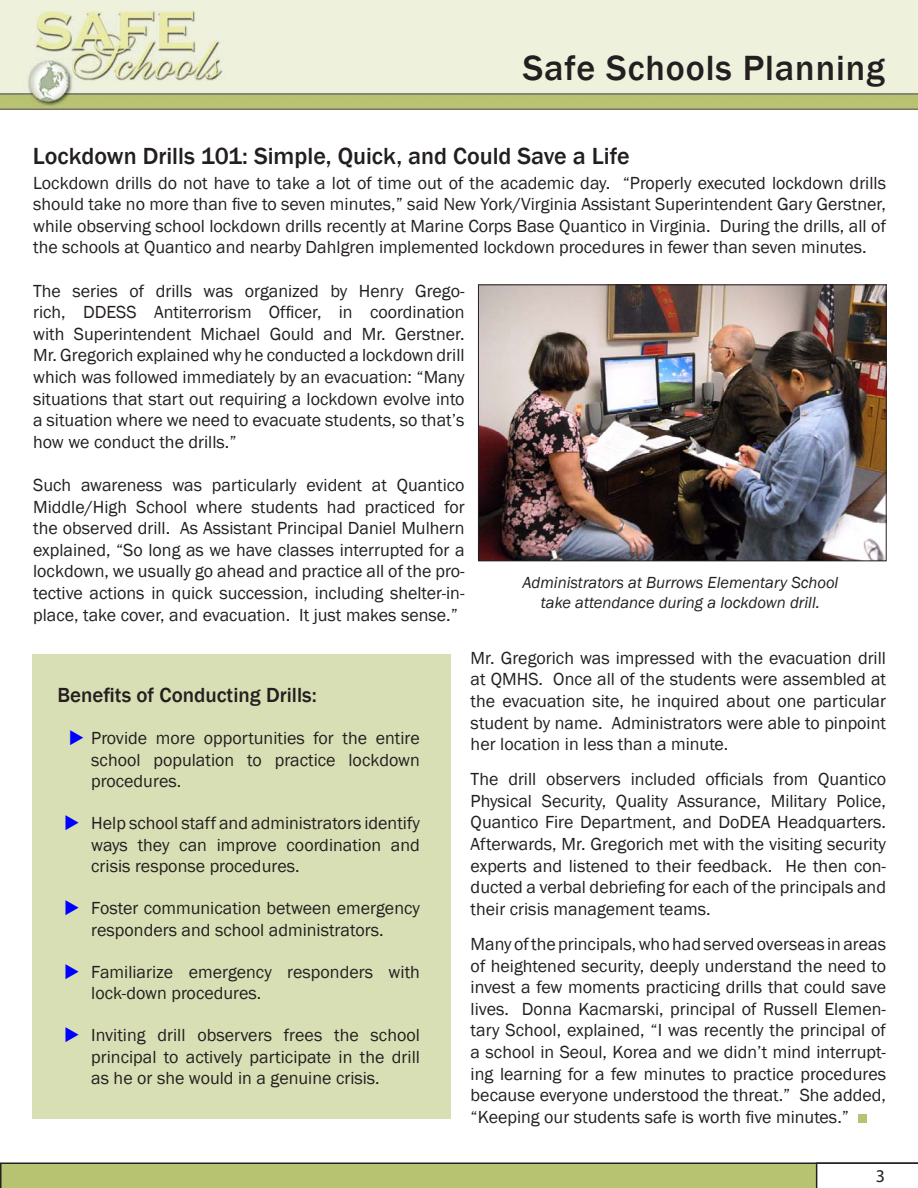
<style>
.page{position:relative;width:918px;height:1188px;background:#fff}
.page>*{position:absolute;margin:0;border:0;box-sizing:border-box;transform-origin:0 0}
.Page_Headers{font:500 36px "Franklin Gothic";letter-spacing:.025em;color:#231f20}
.Article_Title{font:500 24px "Franklin Gothic";color:#231f20}
.Newsletter_body_text{font:500 21px "Franklin Gothic";color:#231f20}
.Newsletter_body_text-2{font:18px/21.6px "Franklin Gothic";color:#231f20;text-align:justify}
.Text_Bullets{font:18px/21.6px "Franklin Gothic";color:#231f20;text-align:justify}
.Page_Numbers{font:18px "Myriad Pro";color:#231f20}
.Picture_Caption{font:italic 16.5px/19.8px "Franklin Gothic";color:#231f20;text-align:center}
.s1{color:#00f}
</style>
<div class="page">
<svg style="left:0;top:1162px;width:918px;height:26px;background:#b7bf7d"></svg>
<img style="left:0;top:0;width:918px;height:111px">
<div style="left:858px;top:1114px;width:9px;height:9px;background:#b8c372"></div>
<div style="left:32px;top:655px;width:418px;height:464px;background:#d9dfb4"></div>
<img style="left:480px;top:287px;width:404px;height:272px">
<div style="left:478px;top:285px;width:408px;height:276px;border:1px solid #231f20"></div>
<p class="Page_Headers" style="left:523px;top:46px;width:363px">Safe Schools Planning</p>
<p class="Article_Title" style="left:33px;top:141px;width:598px">Lockdown Drills 101: Simple, Quick, and Could Save a Life</p>
<p class="Newsletter_body_text-2" style="left:33px;top:172px;width:854px">Lockdown drills do not have to take a lot of time out of the academic day. “Properly executed lockdown drills should take no more than five to seven minutes,” said New York/Virginia Assistant Superintendent Gary Gerstner, while observing school lockdown drills recently at Marine Corps Base Quantico in Virginia. During the drills, all of the schools at Quantico and nearby Dahlgren implemented lockdown procedures in fewer than seven minutes.</p>
<p class="Newsletter_body_text-2" style="left:33px;top:280px;width:433px">The series of drills was organized by Henry Grego&shy;rich, DDESS Antiterrorism Officer, in coordination with Superintendent Michael Gould and Mr. Gerstner.<br>Mr. Gregorich explained why he conducted a lockdown drill which was followed immediately by an evacuation: “Many situations that start out requiring a lockdown evolve into a situation where we need to evacuate students, so that’s how we conduct the drills.”</p>
<p class="Newsletter_body_text-2" style="left:33px;top:475px;width:433px">Such awareness was particularly evident at Quantico Middle/High School where students had practiced for the observed drill. As Assistant Principal Daniel Mulhern explained, “So long as we have classes interrupted for a lockdown, we usually go ahead and practice all of the pro&shy;tective actions in quick succession, including shelter-in&shy;place, take cover, and evacuation. It just makes sense.”</p>
<p class="Newsletter_body_text-2" style="left:471px;top:647px;width:417px">Mr. Gregorich was impressed with the evacuation drill at QMHS. Once all of the students were assembled at the evacuation site, he inquired about one particular student by name. Administrators were able to pinpoint her location in less than a minute.</p>
<p class="Newsletter_body_text-2" style="left:471px;top:769px;width:417px">The drill observers included officials from Quantico Physical Security, Quality Assurance, Military Police, Quantico Fire Department, and DoDEA Headquarters.<br>Afterwards, Mr. Gregorich met with the visiting security experts and listened to their feedback. He then con&shy;ducted a verbal debriefing for each of the principals and their crisis management teams.</p>
<p class="Newsletter_body_text-2" style="left:471px;top:934px;width:417px">Many of the principals, who had served overseas in areas of heightened security, deeply understand the need to invest a few moments practicing drills that could save lives. Donna Kacmarski, principal of Russell Elemen&shy;tary School, explained, “I was recently the principal of a school in Seoul, Korea and we didn’t mind interrupt&shy;ing learning for a few minutes to practice procedures because everyone understood the threat.” She added, “Keeping our students safe is worth five minutes.”</p>
<p class="Picture_Caption" style="left:522px;top:573px;width:317px">Administrators at Burrows Elementary School take attendance during a lockdown drill.</p>
<p class="Newsletter_body_text" style="left:58px;top:682px;width:261px">Benefits of Conducting Drills:</p>
<p class="Text_Bullets" style="left:91px;top:728px;width:330px;text-indent:-22px"><span class="s1">◆</span> Provide more opportunities for the entire school population to practice lockdown procedures.</p>
<p class="Text_Bullets" style="left:91px;top:813px;width:330px;text-indent:-27px"><span class="s1">◆</span> Help school staff and administrators identify ways they can improve coordination and crisis response procedures.</p>
<p class="Text_Bullets" style="left:64px;top:898px;width:357px;text-align:center"><span class="s1">◆</span> Foster communication between emergency responders and school administrators.</p>
<p class="Text_Bullets" style="left:91px;top:961px;width:330px;text-indent:-27px"><span class="s1">◆</span> Familiarize emergency responders with lock-down procedures.</p>
<p class="Text_Bullets" style="left:91px;top:1025px;width:330px;text-indent:-27px"><span class="s1">◆</span> Inviting drill observers frees the school principal to actively participate in the drill as he or she would in a genuine crisis.</p>
<p class="Page_Numbers" style="left:876px;top:1165px;width:11px">3</p>
</div>
